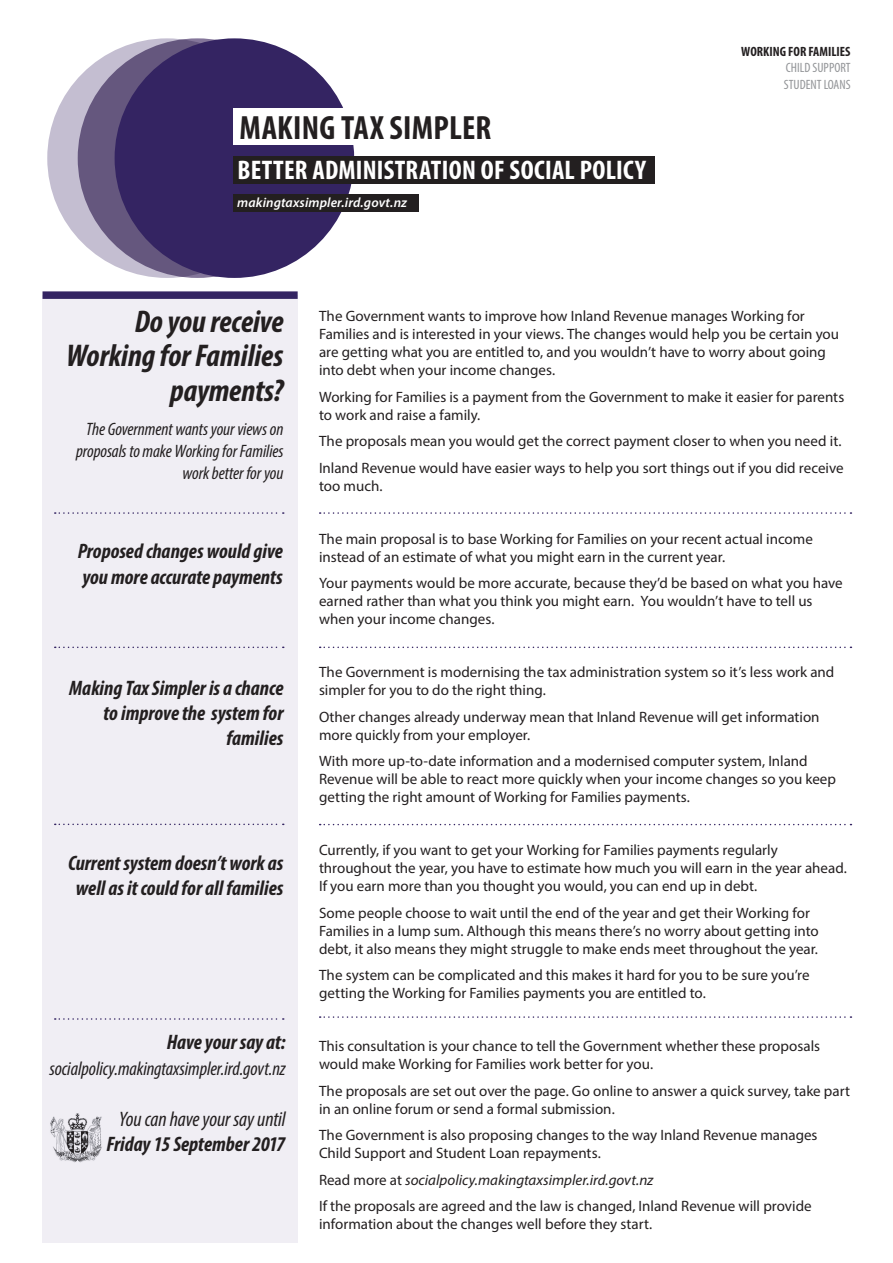
<style>
.page{position:relative;width:893px;height:1263px;background:#fff}
.page>*{position:absolute;margin:0;border:0;box-sizing:border-box;transform-origin:0 0}
.t1{font:700 condensed 33.75px "Myriad Pro";letter-spacing:.01em;color:#231f20}
.outquotes{font:italic 700 condensed 31.5px/34.5px "Myriad Pro";color:#231f20;text-align:right}
.t2{font:700 condensed 27px "Myriad Pro";letter-spacing:.01em;color:#fff}
.outquotes-2{font:italic 700 condensed 21px/25.2px "Myriad Pro";color:#231f20}
.outquotes-3{font:italic condensed 21px "Myriad Pro";letter-spacing:-.01em;color:#231f20}
.outquotes-4{font:italic condensed 19.5px "Myriad Pro";letter-spacing:-.005em;color:#231f20}
.outquotes-5{font:italic condensed 18px/21.6px "Myriad Pro";letter-spacing:-.005em;color:#231f20;text-align:right}
.body{font:15px/18px "Myriad Pro";color:#231f20}
.body-2{font:italic 15px "Myriad Pro";color:#231f20}
.t3{font:italic 600 13.5px "Myriad Pro";letter-spacing:.01em;color:#fff}
.t4{font:condensed 13.5px "Myriad Pro";color:#939598}
.t5{font:700 condensed 13.5px "Myriad Pro";color:#231f20}
.s1{font-style:normal}
</style>
<div class="page">
<div style="left:43px;top:295px;width:255px;height:947px;background:#f0eef4"></div>
<div style="left:43px;top:291px;width:255px;height:8px;background:#342462"></div>
<div style="left:47px;top:38px;width:240px;height:240px;background:#c4bed1;border-radius:50%"></div>
<div style="left:78px;top:38px;width:239px;height:240px;background:#65577e;border-radius:50%"></div>
<div style="left:115px;top:38px;width:239px;height:240px;background:#342462;border-radius:50%"></div>
<div style="left:233px;top:194px;width:185px;height:18px;background:#231f20"></div>
<div style="left:233px;top:156px;width:422px;height:28px;background:#231f20"></div>
<div style="left:233px;top:108px;width:265px;height:37px;background:#fff"></div>
<svg style="left:320px;top:512px;width:531px;height:2px"></svg>
<svg style="left:55px;top:512px;width:229px;height:2px"></svg>
<svg style="left:55px;top:647px;width:229px;height:1px"></svg>
<svg style="left:55px;top:824px;width:229px;height:1px"></svg>
<svg style="left:55px;top:1018px;width:229px;height:2px"></svg>
<svg style="left:320px;top:647px;width:531px;height:1px"></svg>
<svg style="left:320px;top:824px;width:531px;height:1px"></svg>
<svg style="left:320px;top:1016px;width:531px;height:2px"></svg>
<img style="left:50px;top:1113px;width:52px;height:50px">
<p class="t1" style="left:239px;top:107px;width:253px">MAKING TAX SIMPLER</p>
<p class="t2" style="left:238px;top:153px;width:410px">BETTER ADMINISTRATION OF SOCIAL POLICY</p>
<p class="t3" style="left:237px;top:194px;width:171px">makingtaxsimpler.ird.govt.nz</p>
<p class="t5" style="left:741px;top:43px;width:111px">WORKING FOR FAMILIES</p>
<p class="t4" style="left:786px;top:60px;width:66px">CHILD SUPPORT</p>
<p class="t4" style="left:784px;top:76px;width:68px">STUDENT LOANS</p>
<p class="outquotes" style="left:66px;top:304px;width:219px">Do you receive<br>Working for Families payments?</p>
<p class="outquotes-5" style="left:76px;top:418px;width:209px">The Government wants your views on proposals to make Working for Families work better for you</p>
<p class="outquotes-2" style="left:78px;top:538px;width:207px">Proposed changes would give you more accurate payments</p>
<p class="outquotes-2" style="left:69px;top:675px;width:216px;text-align:right">Making Tax Simpler is a chance to improve the system for families</p>
<p class="outquotes-2" style="left:68px;top:849px;width:217px;text-align:center">Current system doesn’t work as well as it could for all families</p>
<p class="outquotes-2" style="left:167px;top:1029px;width:120px">Have your say at:</p>
<p class="outquotes-4" style="left:50px;top:1056px;width:238px">socialpolicy.makingtaxsimpler.ird.govt.nz</p>
<p class="outquotes-3" style="left:119px;top:1106px;width:168px">You can have your say until</p>
<p class="outquotes-2" style="left:107px;top:1131px;width:181px">Friday 15 September 2017</p>
<p class="body" style="left:319px;top:307px;width:522px">The Government wants to improve how Inland Revenue manages Working for Families and is interested in your views. The changes would help you be certain you are getting what you are entitled to, and you wouldn’t have to worry about going into debt when your income changes.</p>
<p class="body" style="left:319px;top:387px;width:527px">Working for Families is a payment from the Government to make it easier for parents to work and raise a family.</p>
<p class="body" style="left:319px;top:432px;width:524px">The proposals mean you would get the correct payment closer to when you need it.</p>
<p class="body" style="left:319px;top:458px;width:526px">Inland Revenue would have easier ways to help you sort things out if you did receive too much.</p>
<p class="body" style="left:319px;top:529px;width:495px">The main proposal is to base Working for Families on your recent actual income instead of an estimate of what you might earn in the current year.</p>
<p class="body" style="left:319px;top:574px;width:525px">Your payments would be more accurate, because they’d be based on what you have earned rather than what you think you might earn. You wouldn’t have to tell us when your income changes.</p>
<p class="body" style="left:319px;top:663px;width:517px">The Government is modernising the tax administration system so it’s less work and simpler for you to do the right thing.</p>
<p class="body" style="left:319px;top:707px;width:502px">Other changes already underway mean that Inland Revenue will get information more quickly from your employer.</p>
<p class="body" style="left:319px;top:752px;width:518px">With more up-to-date information and a modernised computer system, Inland<br>Revenue will be able to react more quickly when your income changes so you keep getting the right amount of Working for Families payments.</p>
<p class="body" style="left:319px;top:841px;width:529px">Currently, if you want to get your Working for Families payments regularly throughout the year, you have to estimate how much you will earn in the year ahead.<br>If you earn more than you thought you would, you can end up in debt.</p>
<p class="body" style="left:319px;top:903px;width:501px">Some people choose to wait until the end of the year and get their Working for<br>Families in a lump sum. Although this means there’s no worry about getting into debt, it also means they might struggle to make ends meet throughout the year.</p>
<p class="body" style="left:319px;top:966px;width:492px">The system can be complicated and this makes it hard for you to be sure you’re getting the Working for Families payments you are entitled to.</p>
<p class="body" style="left:319px;top:1037px;width:503px">This consultation is your chance to tell the Government whether these proposals would make Working for Families work better for you.</p>
<p class="body" style="left:319px;top:1081px;width:533px">The proposals are set out over the page. Go online to answer a quick survey, take part in an online forum or send a formal submission.</p>
<p class="body" style="left:319px;top:1126px;width:500px">The Government is also proposing changes to the way Inland Revenue manages<br>Child Support and Student Loan repayments.</p>
<p class="body-2" style="left:319px;top:1170px;width:336px"><span class="s1">Read more at</span> socialpolicy.makingtaxsimpler.ird.govt.nz</p>
<p class="body" style="left:319px;top:1197px;width:494px">If the proposals are agreed and the law is changed, Inland Revenue will provide information about the changes well before they start.</p>
</div>
